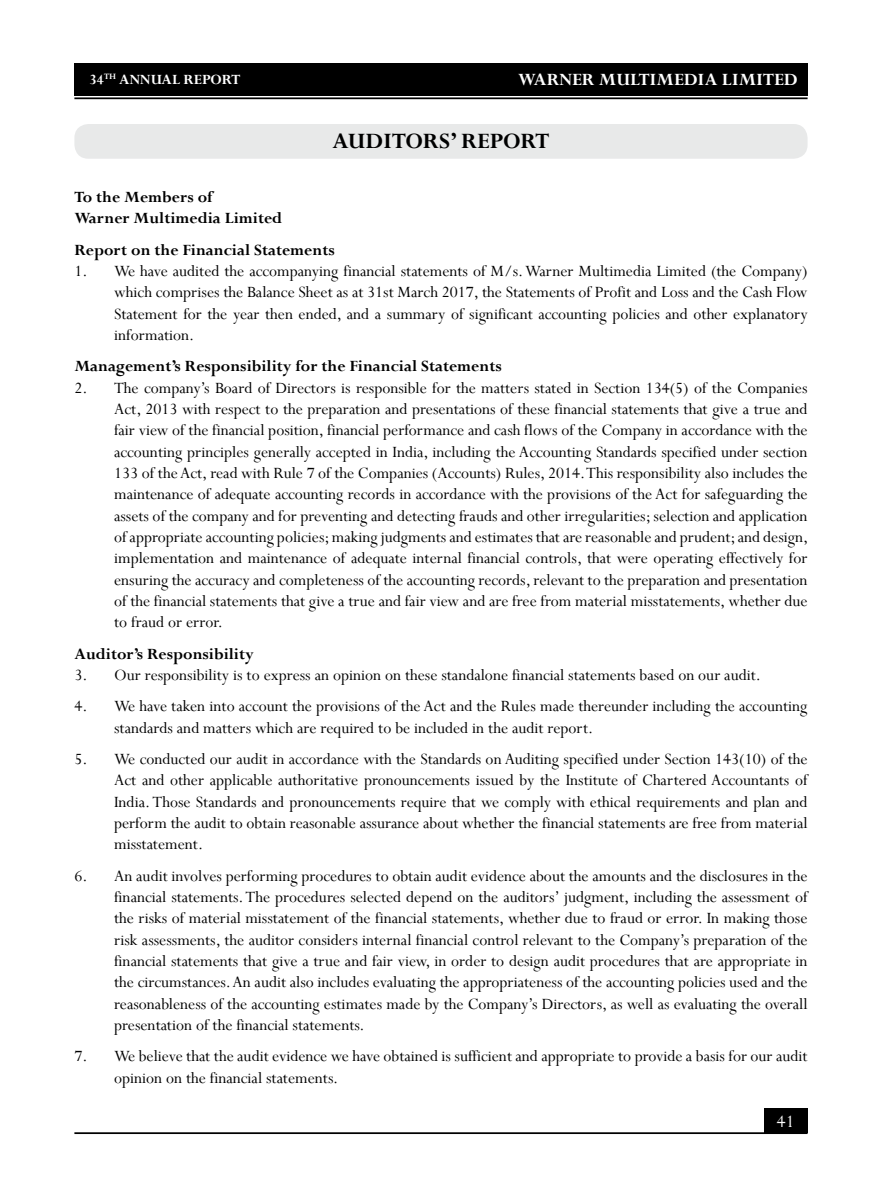
<style>
.page{position:relative;width:882px;height:1197px;background:#fff}
.page>*{position:absolute;margin:0;border:0;box-sizing:border-box;transform-origin:0 0}
.t1{font:700 24.5px "Perpetua";color:#000}
.t2{font:700 19.25px "Perpetua";color:#fff}
.t3{font:19.25px "Perpetua";color:#fff}
.t4{font:17.5px/21.3px "Perpetua";color:#000;text-align:justify}
.t5{font:700 17.5px/21.3px "Perpetua";color:#000}
.t6{font:700 15.75px "Perpetua";color:#fff}
</style>
<div class="page">
<div style="left:74px;top:63px;width:734px;height:33px;background:#000"></div>
<hr style="left:74px;top:97px;width:734px;height:2px;background:#000">
<hr style="left:74px;top:1132px;width:734px;height:2px;background:#000">
<div style="left:764px;top:1109px;width:44px;height:24px;background:#000"></div>
<div style="left:74px;top:124px;width:734px;height:35px;background:#e8e9e9;border-radius:14px"></div>
<p class="t6" style="left:90px;top:70px;width:152px">34<sup>TH</sup> ANNUAL REPORT</p>
<p class="t2" style="left:518px;top:68px;width:281px">Warner Multimedia Limited</p>
<h1 class="t1" style="left:333px;top:126px;width:31px">Auditors</h1>
<h1 class="t1" style="left:450px;top:126px;width:69px">’ Report</h1>
<p class="t5" style="left:74px;top:186px;width:209px">To the Members of<br>Warner Multimedia Limited</p>
<p class="t5" style="left:74px;top:239px;width:262px">Report on the Financial Statements</p>
<p class="t4" style="left:114px;top:260px;width:695px;text-indent:-40px">1. We have audited the accompanying financial statements of M/s. Warner Multimedia Limited (the Company) which comprises the Balance Sheet as at 31st March 2017, the Statements of Profit and Loss and the Cash Flow Statement for the year then ended, and a summary of significant accounting policies and other explanatory information.</p>
<p class="t5" style="left:74px;top:355px;width:429px">Management’s Responsibility for the Financial Statements</p>
<p class="t4" style="left:114px;top:377px;width:696px;text-indent:-40px">2. The company’s Board of Directors is responsible for the matters stated in Section 134(5) of the Companies Act, 2013 with respect to the preparation and presentations of these financial statements that give a true and fair view of the financial position, financial performance and cash flows of the Company in accordance with the accounting principles generally accepted in India, including the Accounting Standards specified under section 133 of the Act, read with Rule 7 of the Companies (Accounts) Rules, 2014. This responsibility also includes the maintenance of adequate accounting records in accordance with the provisions of the Act for safeguarding the assets of the company and for preventing and detecting frauds and other irregularities; selection and application of appropriate accounting policies; making judgments and estimates that are reasonable and prudent; and design, implementation and maintenance of adequate internal financial controls, that were operating effectively for ensuring the accuracy and completeness of the accounting records, relevant to the preparation and presentation of the financial statements that give a true and fair view and are free from material misstatements, whether due to fraud or error.</p>
<p class="t5" style="left:74px;top:643px;width:181px">Auditor’s Responsibility</p>
<p class="t4" style="left:74px;top:664px;width:688px">3. Our responsibility is to express an opinion on these standalone financial statements based on our audit.</p>
<p class="t4" style="left:114px;top:695px;width:695px;text-indent:-40px">4. We have taken into account the provisions of the Act and the Rules made thereunder including the accounting standards and matters which are required to be included in the audit report.</p>
<p class="t4" style="left:114px;top:748px;width:695px;text-indent:-40px">5. We conducted our audit in accordance with the Standards on Auditing specified under Section 143(10) of the Act and other applicable authoritative pronouncements issued by the Institute of Chartered Accountants of India. Those Standards and pronouncements require that we comply with ethical requirements and plan and perform the audit to obtain reasonable assurance about whether the financial statements are free from material misstatement.</p>
<p class="t4" style="left:114px;top:865px;width:695px;text-indent:-40px">6. An audit involves performing procedures to obtain audit evidence about the amounts and the disclosures in the financial statements. The procedures selected depend on the auditors’ judgment, including the assessment of the risks of material misstatement of the financial statements, whether due to fraud or error. In making those risk assessments, the auditor considers internal financial control relevant to the Company’s preparation of the financial statements that give a true and fair view, in order to design audit procedures that are appropriate in the circumstances. An audit also includes evaluating the appropriateness of the accounting policies used and the reasonableness of the accounting estimates made by the Company’s Directors, as well as evaluating the overall presentation of the financial statements.</p>
<p class="t4" style="left:114px;top:1045px;width:695px;text-indent:-40px">7. We believe that the audit evidence we have obtained is sufficient and appropriate to provide a basis for our audit opinion on the financial statements.</p>
<p class="t3" style="left:777px;top:1109px;width:19px">41</p>
</div>
